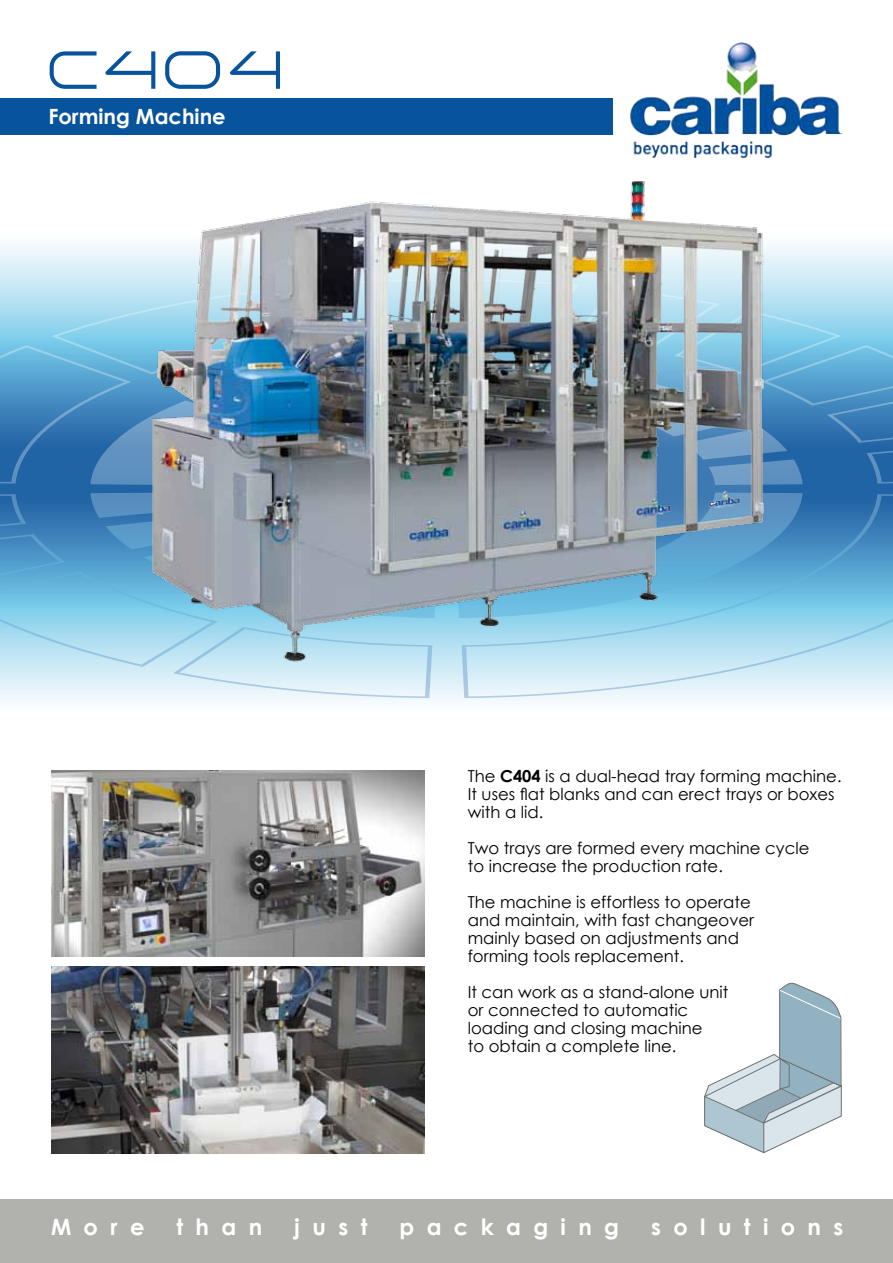
<style>
.page{position:relative;width:893px;height:1263px;background:#fff}
.page>*{position:absolute;margin:0;border:0;box-sizing:border-box;transform-origin:0 0}
.t1{font:54px "Arkitech";color:#07539c}
.t2{font:700 22.5px "Century Gothic";letter-spacing:.55em;color:#fff}
.t3{font:700 21px "Century Gothic";color:#fff}
.t4{font:16.5px/18px "Century Gothic";color:#000}
.s1{font-weight:700}
</style>
<div class="page">
<div style="left:0;top:98px;width:612px;height:37px;background:#07539c"></div>
<img style="left:630px;top:42px;width:212px;height:111px">
<svg style="left:0;top:245px;width:893px;height:34px"></svg>
<svg style="left:462px;top:494px;width:431px;height:204px;background:#8abede"></svg>
<svg style="left:795px;top:493px;width:8px;height:125px"></svg>
<svg style="left:0;top:279px;width:113px;height:206px;background:#63a3ce"></svg>
<svg style="left:795px;top:279px;width:98px;height:206px;background:#62a3ce"></svg>
<svg style="left:0;top:493px;width:436px;height:205px;background:#86bcdd"></svg>
<div style="left:0;top:1199px;width:893px;height:64px;background:#b1b2ae"></div>
<img style="left:113px;top:153px;width:682px;height:538px">
<img style="left:51px;top:966px;width:373px;height:187px">
<img style="left:51px;top:770px;width:373px;height:187px">
<svg style="left:704px;top:982px;width:138px;height:171px"></svg>
<h1 class="t1" style="left:44px;top:34px;width:242px">C404</h1>
<p class="t3" style="left:48px;top:101px;width:179px">Forming Machine</p>
<p class="t4" style="left:468px;top:766px;width:375px">The <span class="s1">C404</span> is a dual-head tray forming machine.<br>It uses flat blanks and can erect trays or boxes with a lid.</p>
<p class="t4" style="left:468px;top:838px;width:343px">Two trays are formed every machine cycle to increase the production rate.</p>
<p class="t4" style="left:468px;top:892px;width:288px">The machine is effortless to operate and maintain, with fast changeover mainly based on adjustments and forming tools replacement.</p>
<p class="t4" style="left:468px;top:982px;width:262px">It can work as a stand-alone unit or connected to automatic loading and closing machine<br>to obtain a complete line.</p>
<h2 class="t2" style="left:51px;top:1210px;width:95px">More</h2>
<h2 class="t2" style="left:176px;top:1210px;width:87px">than</h2>
<h2 class="t2" style="left:294px;top:1210px;width:75px">just</h2>
<h2 class="t2" style="left:400px;top:1210px;width:221px">packaging</h2>
<h2 class="t2" style="left:651px;top:1210px;width:194px">solutions</h2>
</div>
